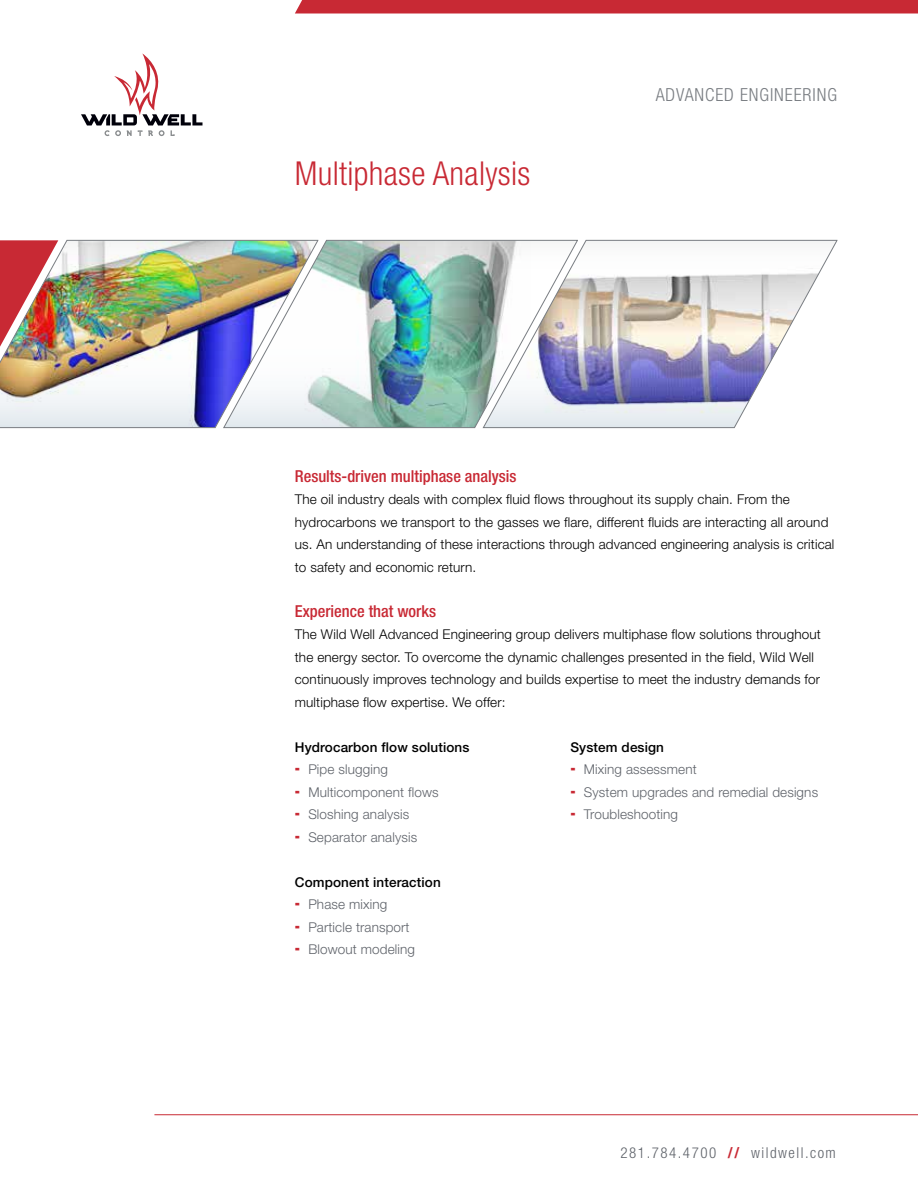
<style>
.page{position:relative;width:918px;height:1188px;background:#fff}
.page>*{position:absolute;margin:0;border:0;box-sizing:border-box;transform-origin:0 0}
.t1{font:300 condensed 33px "Helvetica Neue LT Std";letter-spacing:.01em;color:#c82934}
.t2{font:300 condensed 18px "Helvetica Neue LT Std";letter-spacing:.05em;color:#797d82}
.t3{font:500 condensed 16.5px "Helvetica Neue";color:#c82934}
.t4{font:300 condensed 15px "Helvetica Neue LT Std";letter-spacing:.1em;color:#5f636a}
.t5{font:300 13.5px/22.5px "Helvetica Neue";letter-spacing:.01em;color:#000}
.t6{font:300 13.5px/22.5px "Helvetica Neue";letter-spacing:.01em;color:#5f636a}
.t7{font:500 13.5px "Helvetica Neue";letter-spacing:.01em;color:#000}
.s1{font-family:"Helvetica Neue";font-weight:700;color:#c82934}
</style>
<div class="page">
<svg style="left:81px;top:53px;width:121px;height:83px"></svg>
<svg style="left:295px;top:0;width:623px;height:14px;background:#ca313c"></svg>
<hr style="left:154px;top:1114px;width:764px;height:1px;background:#c82934">
<svg style="left:578px;top:240px;width:259px;height:188px"></svg>
<img style="left:0;top:240px;width:224px;height:188px">
<img style="left:224px;top:240px;width:354px;height:188px">
<h1 class="t1" style="left:295px;top:154px;width:237px">Multiphase Analysis</h1>
<h2 class="t2" style="left:656px;top:85px;width:183px">ADVANCED ENGINEERING</h2>
<p class="t3" style="left:295px;top:466px;width:223px">Results-driven multiphase analysis</p>
<p class="t5" style="left:295px;top:488px;width:541px">The oil industry deals with complex fluid flows throughout its supply chain. From the hydrocarbons we transport to the gasses we flare, different fluids are interacting all around us. An understanding of these interactions through advanced engineering analysis is critical to safety and economic return.</p>
<p class="t3" style="left:295px;top:601px;width:143px">Experience that works</p>
<p class="t5" style="left:295px;top:623px;width:527px">The Wild Well Advanced Engineering group delivers multiphase flow solutions throughout the energy sector. To overcome the dynamic challenges presented in the field, Wild Well continuously improves technology and builds expertise to meet the industry demands for multiphase flow expertise. We offer:</p>
<p class="t7" style="left:295px;top:739px;width:176px">Hydrocarbon flow solutions</p>
<p class="t6" style="left:308px;top:758px;width:132px">Pipe slugging<br>Multicomponent flows<br>Sloshing analysis<br>Separator analysis</p>
<p class="t7" style="left:295px;top:874px;width:147px">Component interaction</p>
<p class="t6" style="left:308px;top:893px;width:108px">Phase mixing<br>Particle transport<br>Blowout modeling</p>
<p class="t7" style="left:570px;top:739px;width:95px">System design</p>
<p class="t6" style="left:584px;top:758px;width:236px">Mixing assessment<br>System upgrades and remedial designs<br>Troubleshooting</p>
<p class="t4" style="left:621px;top:1144px;width:217px">281.784.4700 <span class="s1">//</span> wildwell.com</p>
</div>
